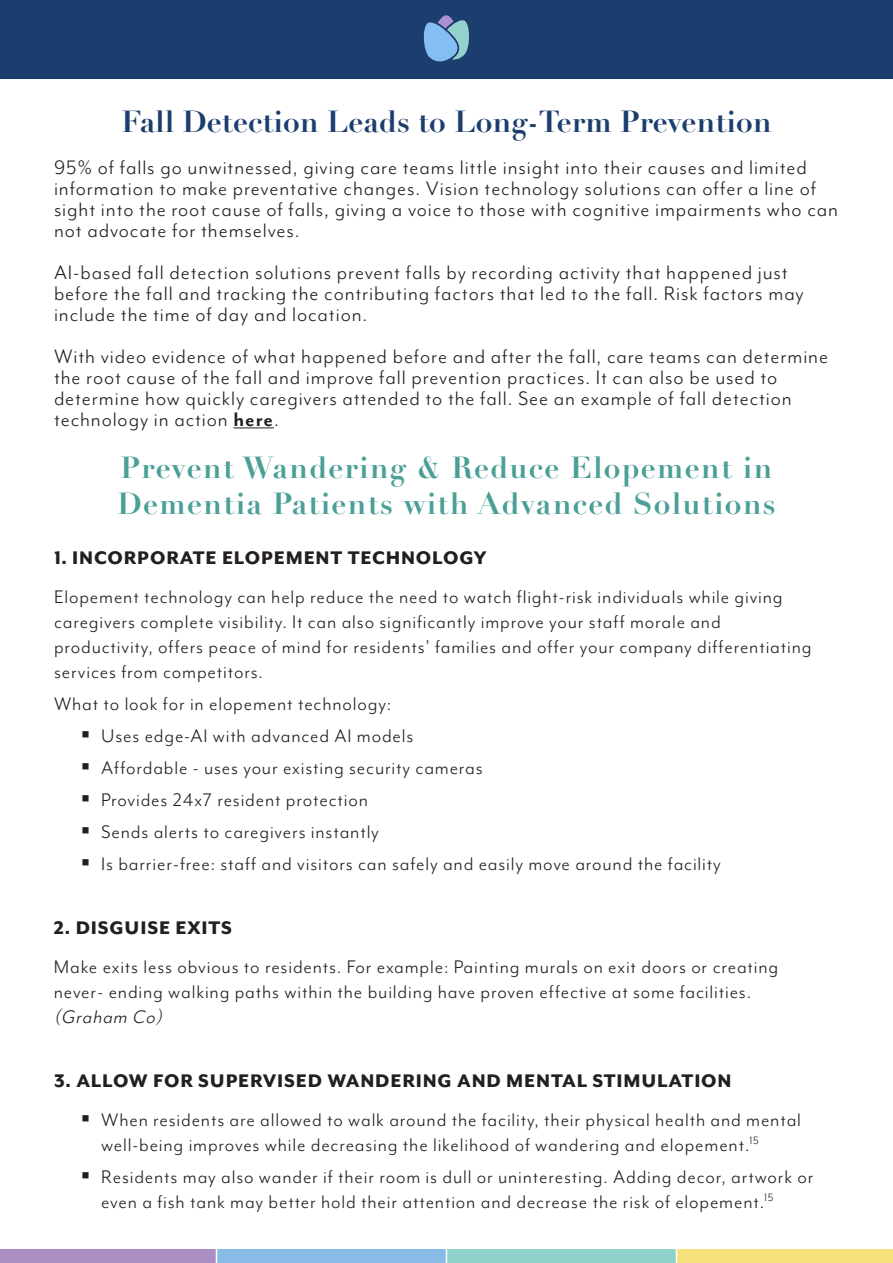
<style>
.page{position:relative;width:893px;height:1263px;background:#fff}
.page>*{position:absolute;margin:0;border:0;box-sizing:border-box;transform-origin:0 0}
.t1{font:700 30px/36px "Didot LT Pro";letter-spacing:.04em;color:#4a9f97}
.t2{font:700 30px "Didot LT Pro";color:#1b3e6f}
.t3{font:22.5px/21px "Mr Eaves Mod OT";letter-spacing:.04em;color:#231f20}
.t4{font:21px/25.2px "Mr Eaves Mod OT";letter-spacing:.04em;color:#231f20}
.t5{font:800 21px "Mr Eaves Mod OT";letter-spacing:.04em;color:#231f20}
.t6{font:italic 21px "Mr Eaves Mod OT";color:#231f20}
.s1{font-weight:700;color:#221f20}
</style>
<div class="page">
<div style="left:0;top:0;width:893px;height:79px;background:#1b3e6f"></div>
<svg style="left:423px;top:15px;width:46px;height:47px"></svg>
<div style="left:0;top:1249px;width:216px;height:14px;background:#ab8fc3"></div>
<div style="left:216px;top:1249px;width:230px;height:14px;background:#88bce6"></div>
<div style="left:446px;top:1249px;width:230px;height:14px;background:#91d1cc"></div>
<div style="left:676px;top:1249px;width:217px;height:14px;background:#f5e17c"></div>
<svg style="left:216px;top:1249px;width:1px;height:14px"></svg>
<svg style="left:446px;top:1249px;width:1px;height:14px"></svg>
<svg style="left:676px;top:1249px;width:1px;height:14px"></svg>
<hr style="left:233px;top:428px;width:41px;height:1px;background:#221f20">
<h1 class="t2" style="left:121px;top:103px;width:652px">Fall Detection Leads to Long-Term Prevention</h1>
<p class="t3" style="left:54px;top:156px;width:786px">95% of falls go unwitnessed, giving care teams little insight into their causes and limited information to make preventative changes. Vision technology solutions can offer a line of sight into the root cause of falls, giving a voice to those with cognitive impairments who can not advocate for themselves.</p>
<p class="t3" style="left:54px;top:261px;width:751px">AI-based fall detection solutions prevent falls by recording activity that happened just before the fall and tracking the contributing factors that led to the fall. Risk factors may include the time of day and location.</p>
<p class="t3" style="left:54px;top:345px;width:776px">With video evidence of what happened before and after the fall, care teams can determine the root cause of the fall and improve fall prevention practices. It can also be used to determine how quickly caregivers attended to the fall. See an example of fall detection technology in action <span class="s1">here</span>.</p>
<h1 class="t1" style="left:117px;top:450px;width:660px">Prevent Wandering &amp; Reduce Elopement in<br>Dementia Patients with Advanced Solutions</h1>
<p class="t5" style="left:54px;top:546px;width:434px">1. INCORPORATE ELOPEMENT TECHNOLOGY</p>
<p class="t4" style="left:54px;top:584px;width:759px">Elopement technology can help reduce the need to watch flight-risk individuals while giving caregivers complete visibility. It can also significantly improve your staff morale and productivity, offers peace of mind for residents’ families and offer your company differentiating services from competitors.</p>
<p class="t4" style="left:101px;top:688px;width:621px;line-height:32px;text-indent:-47px">What to look for in elopement technology:<br>Uses edge-AI with advanced AI models<br>Affordable - uses your existing security cameras<br>Provides 24x7 resident protection<br>Sends alerts to caregivers instantly<br>Is barrier-free: staff and visitors can safely and easily move around the facility</p>
<p class="t5" style="left:54px;top:915px;width:179px">2. DISGUISE EXITS</p>
<p class="t4" style="left:54px;top:954px;width:726px">Make exits less obvious to residents. For example: Painting murals on exit doors or creating never- ending walking paths within the building have proven effective at some facilities.</p>
<p class="t6" style="left:54px;top:1005px;width:114px">(Graham Co)</p>
<p class="t5" style="left:54px;top:1069px;width:679px">3. ALLOW FOR SUPERVISED WANDERING AND MENTAL STIMULATION</p>
<p class="t4" style="left:101px;top:1107px;width:701px">When residents are allowed to walk around the facility, their physical health and mental well-being improves while decreasing the likelihood of wandering and elopement.<sup>15</sup></p>
<p class="t4" style="left:101px;top:1164px;width:714px">Residents may also wander if their room is dull or uninteresting. Adding decor, artwork or even a fish tank may better hold their attention and decrease the risk of elopement.<sup>15</sup></p>
</div>
